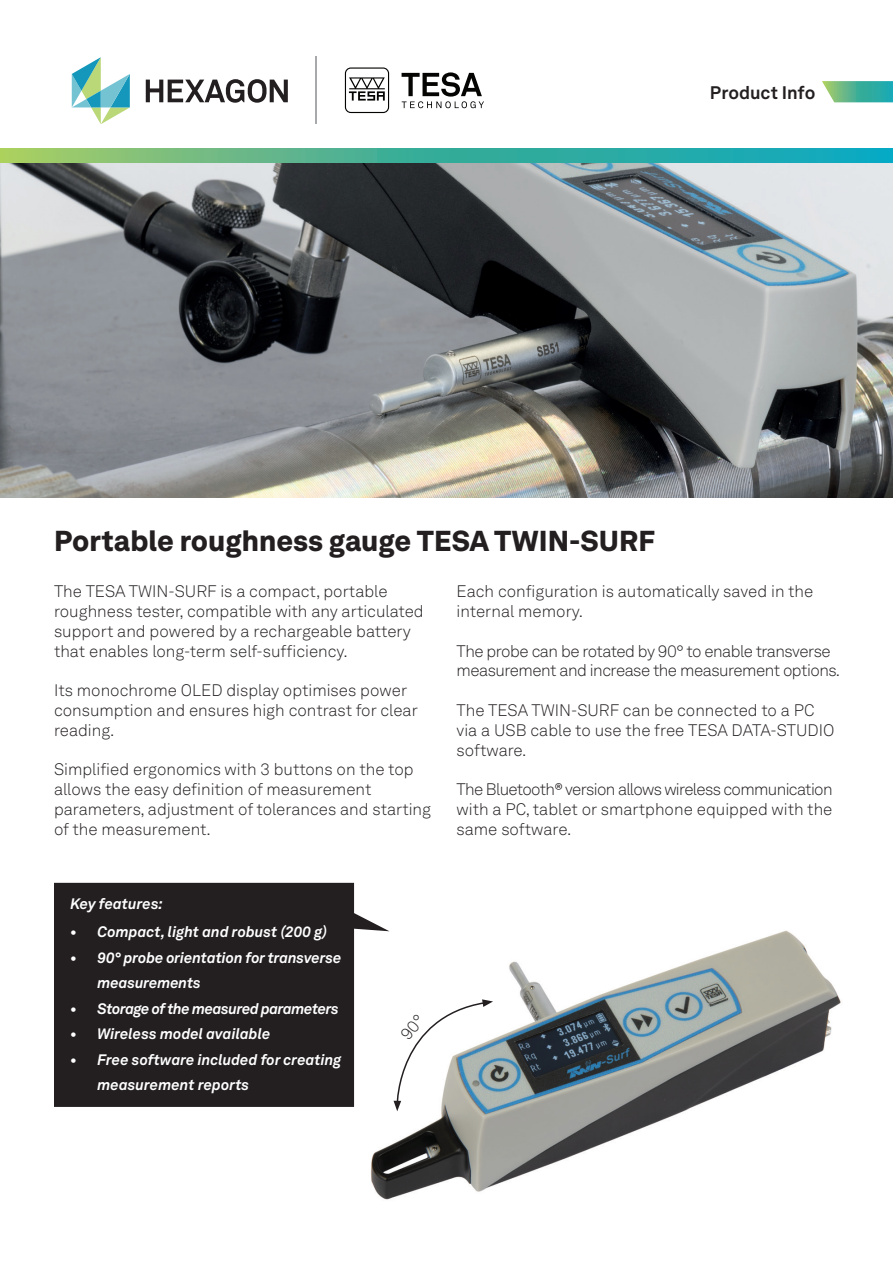
<style>
.page{position:relative;width:893px;height:1263px;background:#fff}
.page>*{position:absolute;margin:0;border:0;box-sizing:border-box;transform-origin:0 0}
.t1{font:900 28.5px "Hexagon Akkurat";color:#231f20}
.t2{font:700 18px "Hexagon Akkurat";letter-spacing:-.005em;color:#231f20}
.t3{font:300 16.5px/19.8px "Hexagon Akkurat";color:#231f20}
.t4{font:300 16.5px/19.8px "Hexagon Akkurat";letter-spacing:-.03em;color:#231f20}
.t5{font:italic 700 15px/25.5px "Hexagon Akkurat";letter-spacing:-.005em;color:#fff}
.t6{font:italic 700 15px "Hexagon Akkurat";letter-spacing:-.03em;color:#fff}
</style>
<div class="page">
<img style="left:0;top:162px;width:893px;height:336px">
<img style="left:371px;top:930px;width:470px;height:270px">
<svg style="left:822px;top:81px;width:71px;height:21px"></svg>
<svg style="left:345px;top:67px;width:44px;height:46px"></svg>
<svg style="left:402px;top:72px;width:82px;height:36px"></svg>
<hr style="left:316px;top:57px;width:1px;height:67px;background:#a8a9ad">
<svg style="left:146px;top:79px;width:142px;height:24px"></svg>
<svg style="left:72px;top:57px;width:58px;height:67px"></svg>
<svg style="left:54px;top:883px;width:335px;height:224px;background:#393536"></svg>
<svg style="left:0;top:148px;width:893px;height:14px;background:#48b296"></svg>
<svg style="left:394px;top:999px;width:99px;height:112px"></svg>
<p class="t2" style="left:710px;top:78px;width:107px">Product Info</p>
<h1 class="t1" style="left:54px;top:519px;width:603px">Portable roughness gauge TESA TWIN-SURF</h1>
<p class="t3" style="left:54px;top:581px;width:371px">The TESA TWIN-SURF is a compact, portable roughness tester, compatible with any articulated support and powered by a rechargeable battery that enables long-term self-sufficiency.</p>
<p class="t3" style="left:54px;top:680px;width:365px">Its monochrome OLED display optimises power consumption and ensures high contrast for clear reading.</p>
<p class="t3" style="left:54px;top:759px;width:379px">Simplified ergonomics with 3 buttons on the top allows the easy definition of measurement parameters, adjustment of tolerances and starting of the measurement.</p>
<p class="t5" style="left:70px;top:890px;width:94px">Key features:</p>
<p class="t5" style="left:70px;top:918px;width:258px">• Compact, light and robust (200 g)</p>
<p class="t5" style="left:97px;top:944px;width:246px;text-indent:-27px">• 90° probe orientation for transverse measurements</p>
<p class="t6" style="left:70px;top:997px;width:270px">• Storage of the measured parameters</p>
<p class="t5" style="left:70px;top:1020px;width:201px">• Wireless model available</p>
<p class="t5" style="left:97px;top:1046px;width:246px;text-indent:-27px">• Free software included for creating measurement reports</p>
<p class="t3" style="left:457px;top:581px;width:358px">Each configuration is automatically saved in the internal memory.</p>
<p class="t4" style="left:457px;top:640px;width:385px">The probe can be rotated by 90° to enable transverse measurement and increase the measurement options.</p>
<p class="t3" style="left:457px;top:700px;width:379px">The TESA TWIN-SURF can be connected to a PC via a USB cable to use the free TESA DATA-STUDIO software.</p>
<p class="t3" style="left:457px;top:779px;width:378px;text-align:justify">The Bluetooth® version allows wireless communication with a PC, tablet or smartphone equipped with the same software.</p>
</div>
